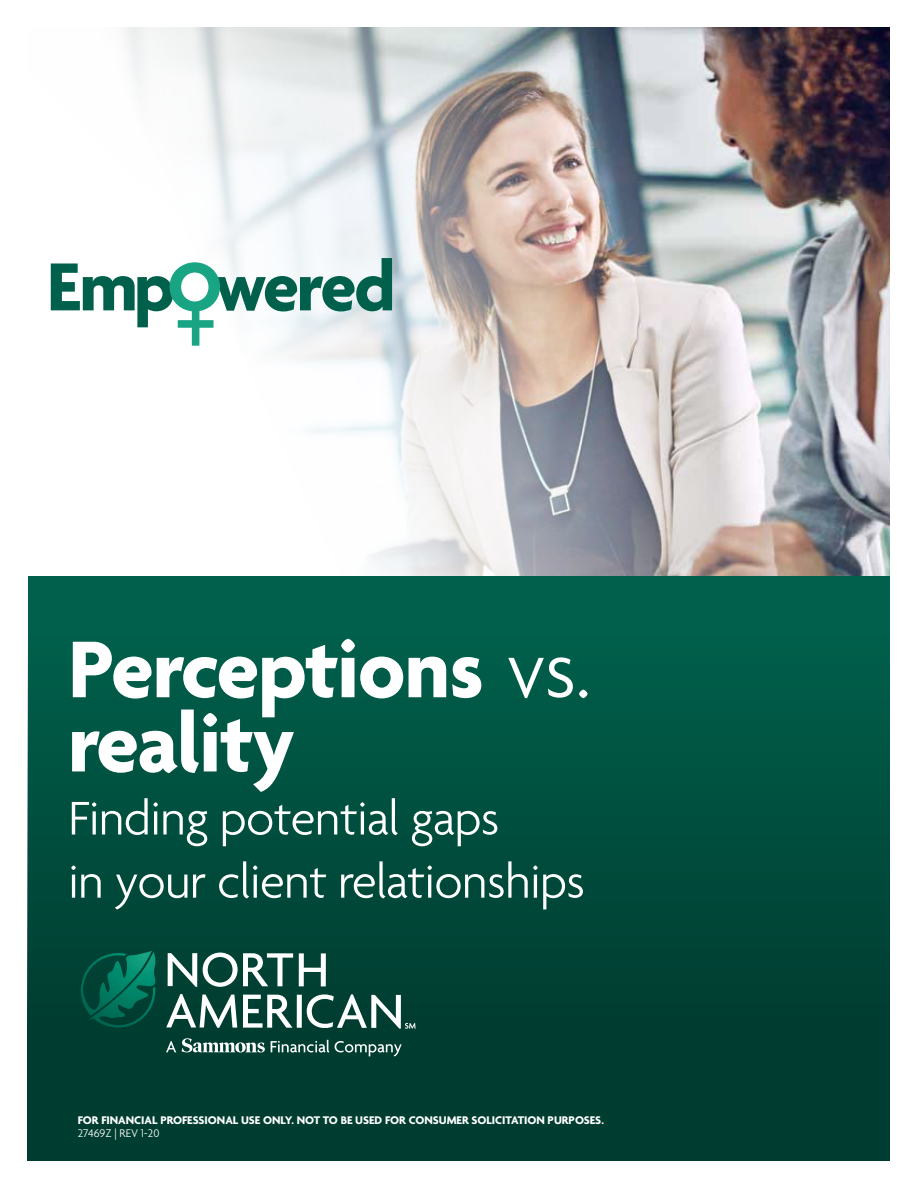
<style>
.page{position:relative;width:918px;height:1188px;background:#fff}
.page>*{position:absolute;margin:0;border:0;box-sizing:border-box;transform-origin:0 0}
.t1{font:700 87px/74.2px "Agenda";letter-spacing:-.01em;color:#fff}
.t2{font:300 51px/63.2px "Agenda";letter-spacing:-.01em;color:#fff}
.t3{font:700 12px "Agenda";color:#fff}
.t4{font:300 12px "Agenda";color:#fff}
.s1{font-weight:300}
</style>
<div class="page">
<img style="left:28px;top:27px;width:862px;height:550px">
<div style="left:28px;top:577px;width:862px;height:583px;background:#00604b"></div>
<div style="left:27px;top:635px;width:863px;height:525px;background:linear-gradient(to bottom,#005d48,#00362c)"></div>
<svg style="left:168px;top:953px;width:29px;height:34px"></svg>
<svg style="left:203px;top:953px;width:90px;height:34px;background:#5b857d"></svg>
<svg style="left:299px;top:953px;width:27px;height:33px"></svg>
<svg style="left:166px;top:994px;width:71px;height:34px;background:#5c837b"></svg>
<svg style="left:243px;top:995px;width:50px;height:33px;background:#6f928b"></svg>
<div style="left:297px;top:995px;width:5px;height:33px;background:#fff"></div>
<svg style="left:81px;top:951px;width:76px;height:77px;background:#015d4a"></svg>
<svg style="left:166px;top:1041px;width:10px;height:11px"></svg>
<svg style="left:271px;top:1040px;width:58px;height:13px"></svg>
<svg style="left:335px;top:1041px;width:67px;height:15px"></svg>
<svg style="left:182px;top:1038px;width:83px;height:14px"></svg>
<svg style="left:307px;top:994px;width:109px;height:35px;background:#4a766d"></svg>
<svg style="left:51px;top:258px;width:341px;height:88px"></svg>
<h1 class="t1" style="left:68px;top:638px;width:525px">Perceptions <span class="s1">vs. </span>reality</h1>
<h2 class="t2" style="left:68px;top:790px;width:518px">Finding potential gaps<br>in your client relationships</h2>
<p class="t3" style="left:78px;top:1113px;width:528px">FOR FINANCIAL PROFESSIONAL USE ONLY. NOT TO BE USED FOR CONSUMER SOLICITATION PURPOSES.</p>
<p class="t4" style="left:78px;top:1127px;width:83px">27469Z | REV 1-20</p>
</div>
